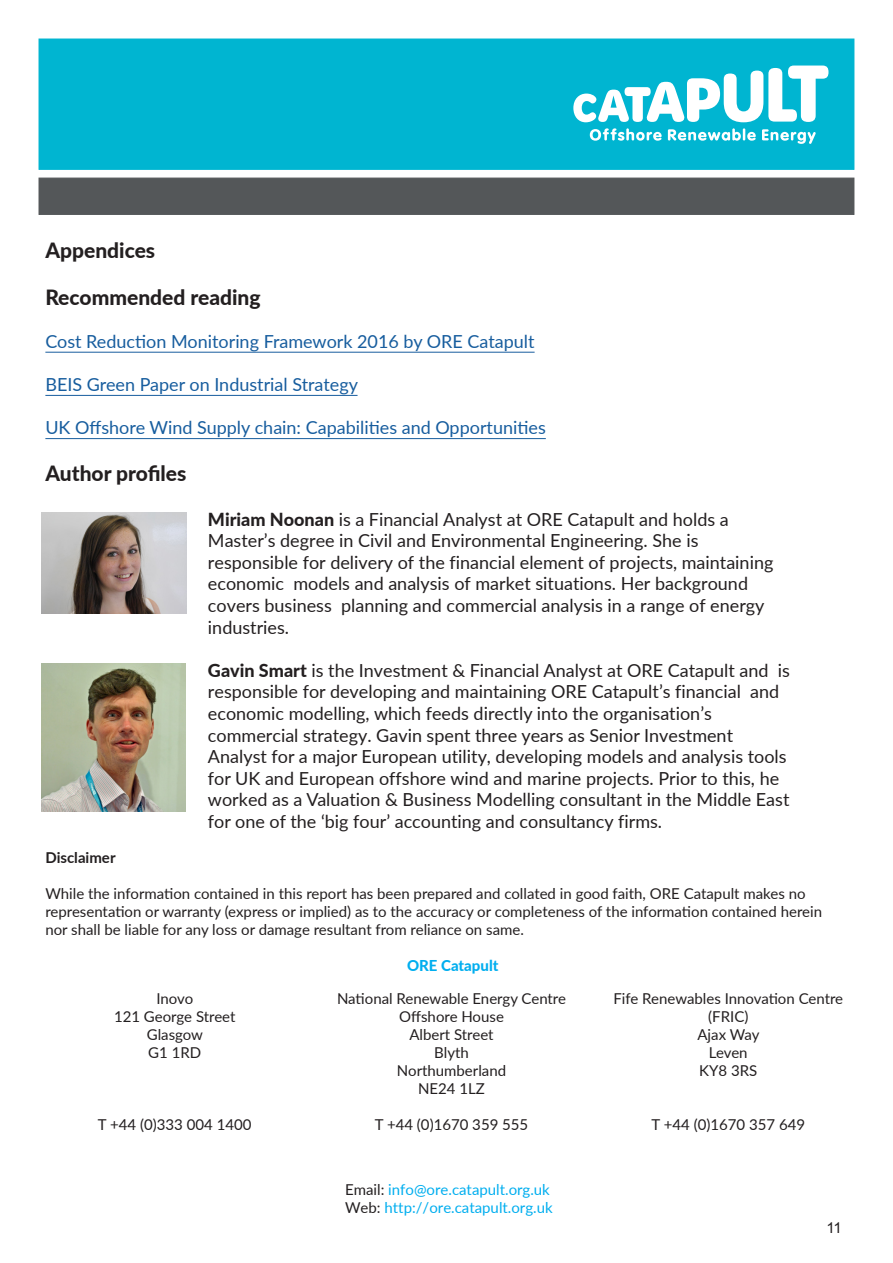
<style>
.page{position:relative;width:893px;height:1263px;background:#fff}
.page>*{position:absolute;margin:0;border:0;box-sizing:border-box;transform-origin:0 0}
.t1{font:800 21px "Lato";color:#231f20}
.t2{font:18px/21.6px "Lato";color:#231f20}
.t3{font:18px "Lato";color:#175d9e}
.t4{font:15px/18px "Lato";color:#231f20;text-align:center}
.t5{font:15px/18px "Lato";color:#00aeef}
.t6{font:800 15px "Lato";color:#00aeef}
.t7{font:700 15px "Lato";color:#231f20}
.t8{font:15px "Arial";color:#231f20}
.s1{font-weight:800}
.s2{color:#231f20}
</style>
<div class="page">
<div style="left:39px;top:39px;width:815px;height:131px;background:#00b5d1;border:1px solid #00b5d1"></div>
<svg style="left:573px;top:66px;width:255px;height:56px"></svg>
<svg style="left:590px;top:128px;width:72px;height:13px"></svg>
<svg style="left:668px;top:128px;width:88px;height:13px"></svg>
<svg style="left:762px;top:129px;width:54px;height:15px"></svg>
<div style="left:39px;top:178px;width:815px;height:37px;background:#545759"></div>
<hr style="left:45px;top:352px;width:490px;height:1px;background:#175d9e">
<hr style="left:45px;top:395px;width:313px;height:1px;background:#175d9e">
<hr style="left:45px;top:438px;width:501px;height:1px;background:#175d9e">
<img style="left:42px;top:664px;width:144px;height:147px">
<img style="left:42px;top:512px;width:144px;height:102px">
<p class="t1" style="left:45px;top:235px;width:111px">Appendices</p>
<p class="t1" style="left:45px;top:282px;width:217px">Recommended reading</p>
<p class="t3" style="left:45px;top:329px;width:491px">Cost Reduction Monitoring Framework 2016 by ORE Catapult</p>
<p class="t3" style="left:45px;top:372px;width:314px">BEIS Green Paper on Industrial Strategy</p>
<p class="t3" style="left:45px;top:415px;width:502px">UK Offshore Wind Supply chain: Capabilities and Opportunities</p>
<p class="t1" style="left:45px;top:458px;width:143px">Author profiles</p>
<p class="t2" style="left:208px;top:507px;width:567px"><span class="s1">Miriam Noonan</span> is a Financial Analyst at ORE Catapult and holds a Master’s degree in Civil and Environmental Engineering. She is responsible for delivery of the financial element of projects, maintaining economic models and analysis of market situations. Her background covers business planning and commercial analysis in a range of energy industries.</p>
<p class="t2" style="left:208px;top:659px;width:583px"><span class="s1">Gavin Smart</span> is the Investment &amp; Financial Analyst at ORE Catapult and is responsible for developing and maintaining ORE Catapult’s financial and economic modelling, which feeds directly into the organisation’s commercial strategy. Gavin spent three years as Senior Investment Analyst for a major European utility, developing models and analysis tools for UK and European offshore wind and marine projects. Prior to this, he worked as a Valuation &amp; Business Modelling consultant in the Middle East for one of the ‘big four’ accounting and consultancy firms.</p>
<p class="t7" style="left:45px;top:846px;width:72px">Disclaimer</p>
<p class="t4" style="left:45px;top:884px;width:762px">While the information contained in this report has been prepared and collated in good faith, ORE Catapult makes no</p>
<p class="t4" style="left:45px;top:902px;width:778px;text-align:left">representation or warranty (express or implied) as to the accuracy or completeness of the information contained herein nor shall be liable for any loss or damage resultant from reliance on same.</p>
<p class="t6" style="left:407px;top:954px;width:93px">ORE Catapult</p>
<p class="t4" style="left:114px;top:989px;width:123px">Inovo<br>121 George Street<br>Glasgow<br>G1 1RD</p>
<p class="t4" style="left:337px;top:989px;width:230px">National Renewable Energy Centre<br>Offshore House<br>Albert Street<br>Blyth<br>Northumberland<br>NE24 1LZ</p>
<p class="t4" style="left:375px;top:1115px;width:155px">T +44 (0)1670 359 555</p>
<p class="t4" style="left:613px;top:989px;width:231px">Fife Renewables Innovation Centre (FRIC)<br>Ajax Way<br>Leven<br>KY8 3RS</p>
<p class="t4" style="left:98px;top:1115px;width:155px">T +44 (0)333 004 1400</p>
<p class="t4" style="left:651px;top:1115px;width:155px">T +44 (0)1670 357 649</p>
<p class="t5" style="left:345px;top:1180px;width:209px"><span class="s2">Email:</span> info@ore.catapult.org.uk<br><span class="s2">Web:</span> http://ore.catapult.org.uk</p>
<p class="t8" style="left:826px;top:1218px;width:17px">11</p>
</div>
